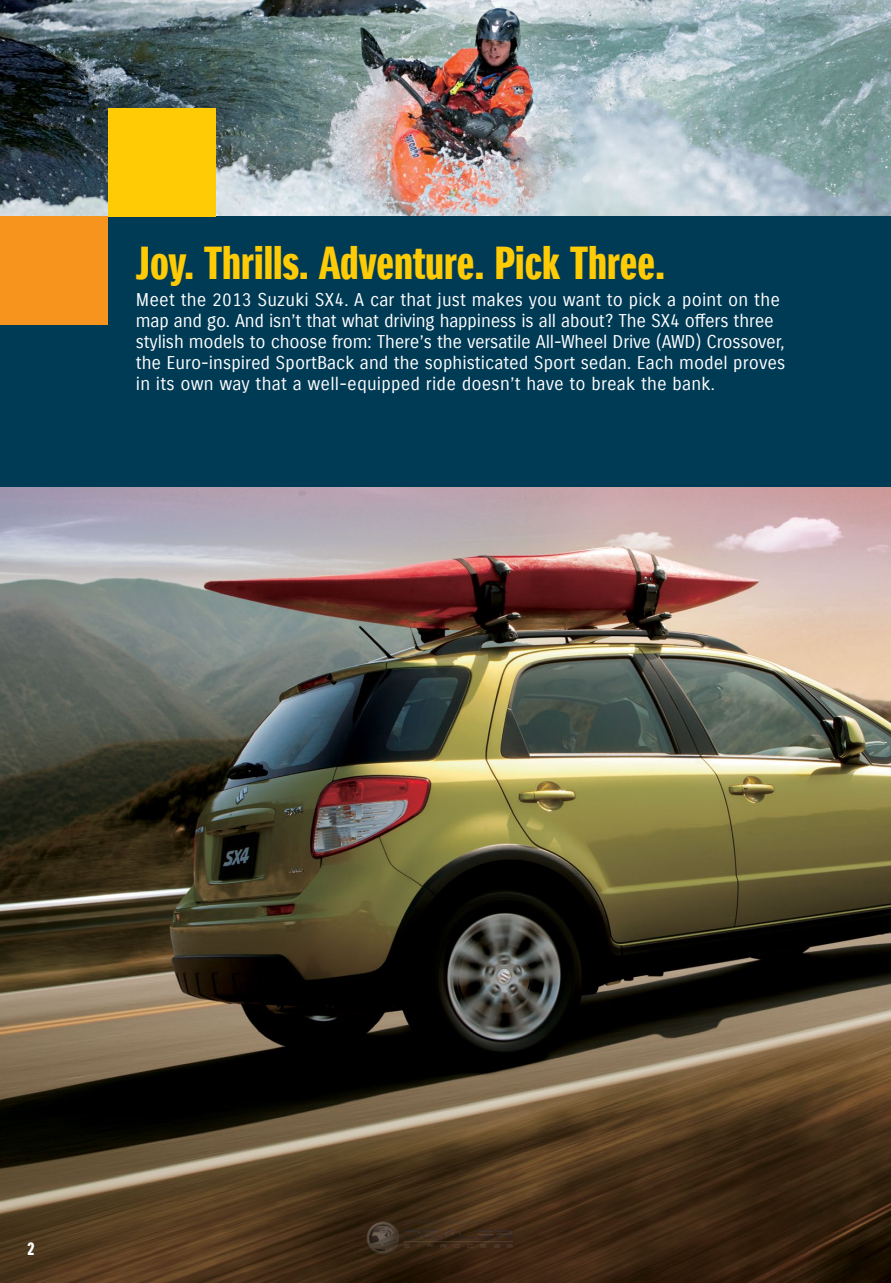
<style>
.page{position:relative;width:891px;height:1283px;background:#fff}
.page>*{position:absolute;margin:0;border:0;box-sizing:border-box;transform-origin:0 0}
.t1{font:45px "Suzuki PRO Headline";color:#ffcb05}
.t2{font:18px/21px "Suzuki PRO Regular";color:#fff}
.t3{font:18px "Suzuki PRO Headline";color:#fff}
</style>
<div class="page">
<img style="left:0;top:486px;width:891px;height:796px">
<img style="left:0;top:0;width:891px;height:216px">
<div style="left:0;top:216px;width:891px;height:270px;background:#003b56"></div>
<div style="left:0;top:216px;width:108px;height:108px;background:#f7941e"></div>
<div style="left:108px;top:108px;width:108px;height:108px;background:#ffcb05"></div>
<img style="left:356px;top:1182px;width:179px;height:100px">
<p class="t1" style="left:136px;top:236px;width:531px">Joy. Thrills. Adventure. Pick Three.</p>
<p class="t2" style="left:136px;top:289px;width:646px">Meet the 2013 Suzuki SX4. A car that just makes you want to pick a point on the</p>
<p class="t2" style="left:136px;top:310px;width:651px">map and go. And isn’t that what driving happiness is all about? The SX4 offers three stylish models to choose from: There’s the versatile All-Wheel Drive (AWD) Crossover, the Euro-inspired SportBack and the sophisticated Sport sedan. Each model proves in its own way that a well-equipped ride doesn’t have to break the bank.</p>
<p class="t3" style="left:27px;top:1237px;width:9px">2</p>
</div>
